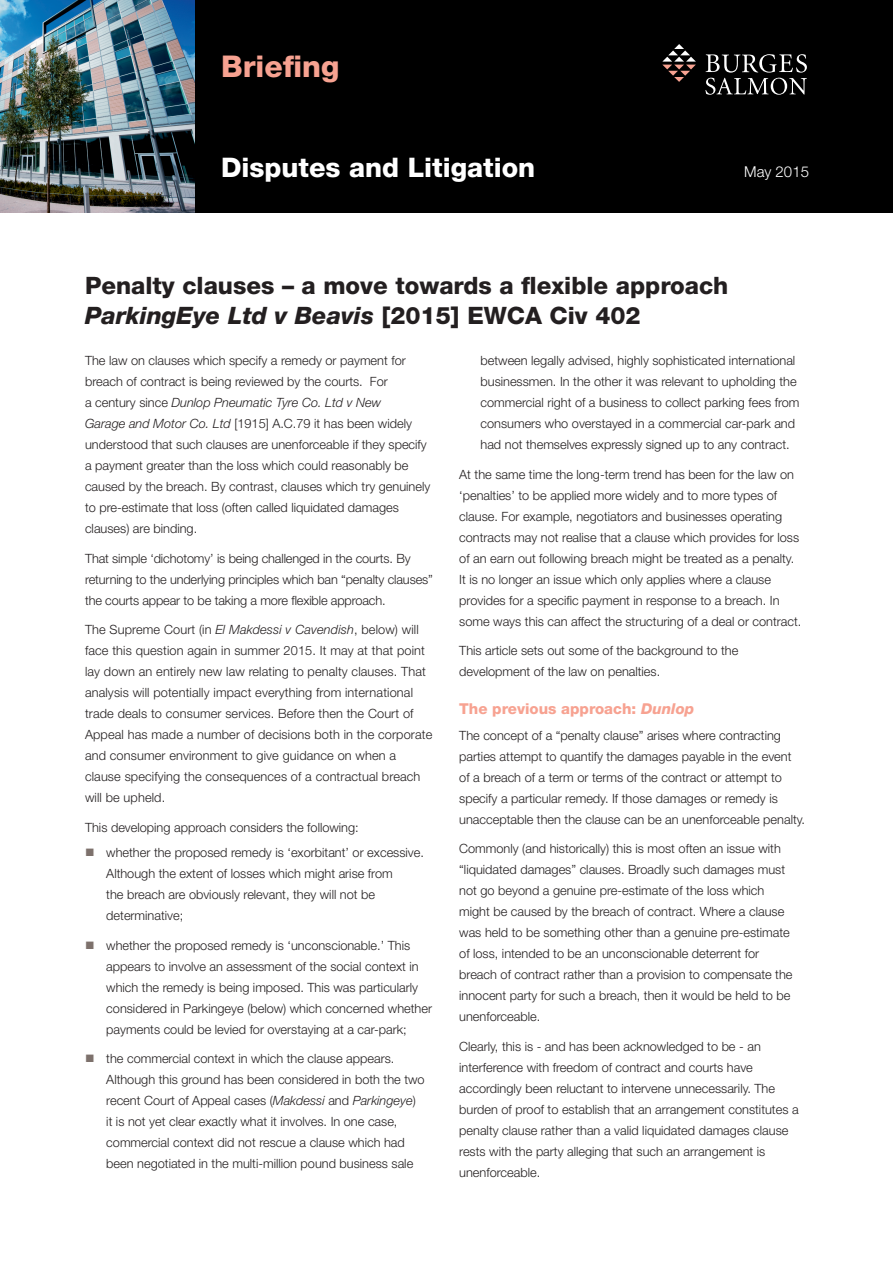
<style>
.page{position:relative;width:893px;height:1263px;background:#fff}
.page>*{position:absolute;margin:0;border:0;box-sizing:border-box;transform-origin:0 0}
.header_pink_9pt{font:800 30px "Helvetica Neue LT Std";color:#f7a291}
.t1{font:800 27px "Helvetica Neue LT Std";color:#fff}
.main_pink_title{font:800 24px "Helvetica Neue LT Std";color:#231f20}
.main_pink_title-2{font:italic 800 24px "Helvetica Neue LT Std";color:#231f20}
.subtitle_-_pink{font:800 15px "Helvetica Neue LT Std";color:#f7a291}
.t2{font:300 15px "Helvetica Neue LT Std";color:#fff}
.bodytext{font:300 12.75px/21px "Helvetica Neue LT Std";color:#231f20}
.s1{font-style:normal}
.s2{font-style:italic}
</style>
<div class="page">
<div style="left:0;top:0;width:893px;height:213px;background:#000"></div>
<img style="left:0;top:0;width:194px;height:213px">
<svg style="left:662px;top:44px;width:34px;height:38px"></svg>
<svg style="left:705px;top:54px;width:102px;height:41px"></svg>
<p class="header_pink_9pt" style="left:221px;top:48px;width:120px">Briefing</p>
<p class="t1" style="left:221px;top:151px;width:316px">Disputes and Litigation</p>
<p class="t2" style="left:744px;top:162px;width:66px">May 2015</p>
<p class="main_pink_title" style="left:85px;top:271px;width:645px">Penalty clauses – a move towards a flexible approach</p>
<p class="main_pink_title-2" style="left:85px;top:301px;width:557px">ParkingEye Ltd v Beavis <span class="s1">[2015] EWCA Civ 402</span></p>
<p class="bodytext" style="left:85px;top:350px;width:347px">The law on clauses which specify a remedy or payment for breach of contract is being reviewed by the courts. For<br>a century since <span class="s2">Dunlop Pneumatic Tyre Co. Ltd v New<br>Garage and Motor Co. Ltd</span> [1915] A.C.79 it has been widely understood that such clauses are unenforceable if they specify a payment greater than the loss which could reasonably be caused by the breach. By contrast, clauses which try genuinely to pre-estimate that loss (often called liquidated damages clauses) are binding.</p>
<p class="bodytext" style="left:85px;top:547px;width:349px">That simple ‘dichotomy’ is being challenged in the courts. By returning to the underlying principles which ban “penalty clauses” the courts appear to be taking a more flexible approach.</p>
<p class="bodytext" style="left:85px;top:619px;width:349px">The Supreme Court (in <span class="s2">El Makdessi v Cavendish</span>, below) will face this question again in summer 2015. It may at that point lay down an entirely new law relating to penalty clauses. That analysis will potentially impact everything from international trade deals to consumer services. Before then the Court of Appeal has made a number of decisions both in the corporate and consumer environment to give guidance on when a clause specifying the consequences of a contractual breach will be upheld.</p>
<p class="bodytext" style="left:85px;top:816px;width:275px">This developing approach considers the following:</p>
<p class="bodytext" style="left:106px;top:842px;width:319px">whether the proposed remedy is ‘exorbitant’ or excessive.<br>Although the extent of losses which might arise from<br>the breach are obviously relevant, they will not be determinative;</p>
<p class="bodytext" style="left:106px;top:934px;width:327px">whether the proposed remedy is ‘unconscionable.’ This appears to involve an assessment of the social context in which the remedy is being imposed. This was particularly considered in Parkingeye (below) which concerned whether payments could be levied for overstaying at a car-park;</p>
<p class="bodytext" style="left:106px;top:1048px;width:320px">the commercial context in which the clause appears.<br>Although this ground has been considered in both the two recent Court of Appeal cases (<span class="s2">Makdessi</span> and <span class="s2">Parkingeye</span>) it is not yet clear exactly what it involves. In one case, commercial context did not rescue a clause which had been negotiated in the multi-million pound business sale</p>
<p class="bodytext" style="left:480px;top:350px;width:321px">between legally advised, highly sophisticated international businessmen. In the other it was relevant to upholding the commercial right of a business to collect parking fees from consumers who overstayed in a commercial car-park and had not themselves expressly signed up to any contract.</p>
<p class="bodytext" style="left:459px;top:463px;width:344px">At the same time the long-term trend has been for the law on ‘penalties’ to be applied more widely and to more types of clause. For example, negotiators and businesses operating contracts may not realise that a clause which provides for loss of an earn out following breach might be treated as a penalty.<br>It is no longer an issue which only applies where a clause provides for a specific payment in response to a breach. In some ways this can affect the structuring of a deal or contract.</p>
<p class="bodytext" style="left:459px;top:640px;width:281px">This article sets out some of the background to the development of the law on penalties.</p>
<p class="subtitle_-_pink" style="left:459px;top:700px;width:237px">The previous approach: <span class="s2">Dunlop</span></p>
<p class="bodytext" style="left:459px;top:724px;width:347px">The concept of a “penalty clause” arises where contracting parties attempt to quantify the damages payable in the event of a breach of a term or terms of the contract or attempt to specify a particular remedy. If those damages or remedy is unacceptable then the clause can be an unenforceable penalty.</p>
<p class="bodytext" style="left:459px;top:838px;width:335px">Commonly (and historically) this is most often an issue with “liquidated damages” clauses. Broadly such damages must not go beyond a genuine pre-estimate of the loss which might be caused by the breach of contract. Where a clause was held to be something other than a genuine pre-estimate of loss, intended to be an unconscionable deterrent for breach of contract rather than a provision to compensate the innocent party for such a breach, then it would be held to be unenforceable.</p>
<p class="bodytext" style="left:459px;top:1035px;width:341px">Clearly, this is - and has been acknowledged to be - an interference with freedom of contract and courts have accordingly been reluctant to intervene unnecessarily. The burden of proof to establish that an arrangement constitutes a penalty clause rather than a valid liquidated damages clause rests with the party alleging that such an arrangement is unenforceable.</p>
</div>
